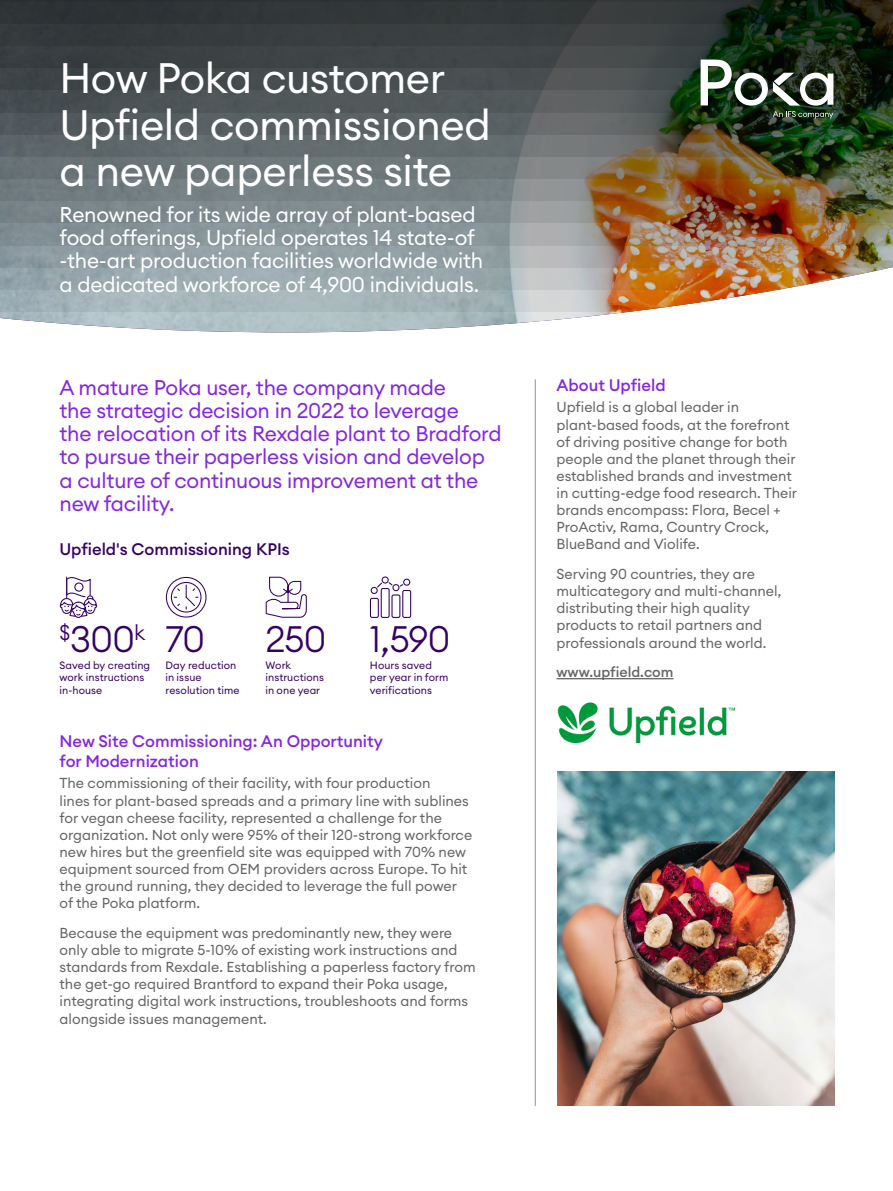
<style>
.page{position:relative;width:893px;height:1191px;background:#fff}
.page>*{position:absolute;margin:0;border:0;box-sizing:border-box;transform-origin:0 0}
.t1{font:42px/46.2px "Euclid Circular A";letter-spacing:-.01em;color:#fff}
.t2{font:300 36.3px "Euclid Circular A";letter-spacing:-.025em;color:#360065}
.t3{font:21px/23.2px "Euclid Circular A";letter-spacing:-.01em;color:#8427e2}
.t4{font:21px/23.2px "Euclid Circular A";letter-spacing:-.01em;color:#fff}
.t5{font:500 16.5px/19.8px "Euclid Circular A";color:#8427e2}
.t6{font:500 16.5px "Euclid Circular A";color:#360065}
.t7{font:14.25px/17.1px "Euclid Circular A";color:#656565}
.t8{font:500 14.25px "Euclid Circular A";color:#656565}
.t9{font:10.5px/12.6px "Euclid Circular A";letter-spacing:.005em;color:#360065}
</style>
<div class="page">
<img style="left:0;top:0;width:893px;height:332px">
<hr style="left:556px;top:678px;width:117px;height:1px;background:#656565">
<hr style="left:535px;top:379px;width:1px;height:727px;background:#919191">
<svg style="left:59px;top:576px;width:39px;height:42px"></svg>
<div style="left:74px;top:582px;width:10px;height:9px;border:1px solid #360065;border-radius:50%"></div>
<svg style="left:369px;top:576px;width:43px;height:42px"></svg>
<img style="left:701px;top:60px;width:132px;height:59px">
<svg style="left:165px;top:576px;width:42px;height:42px"></svg>
<svg style="left:265px;top:576px;width:42px;height:42px"></svg>
<img style="left:557px;top:771px;width:277px;height:335px">
<img style="left:557px;top:702px;width:178px;height:42px">
<h1 class="t1" style="left:60px;top:55px;width:433px">How Poka customer<br>Upfield commissioned a new paperless site</h1>
<h3 class="t4" style="left:60px;top:202px;width:425px">Renowned for its wide array of plant-based food offerings, Upfield operates 14 state-of -the-art production facilities worldwide with a dedicated workforce of 4,900 individuals.</h3>
<h3 class="t3" style="left:60px;top:375px;width:444px">A mature Poka user, the company made<br>the strategic decision in 2022 to leverage<br>the relocation of its Rexdale plant to Bradford to pursue their paperless vision and develop a culture of continuous improvement at the new facility.</h3>
<p class="t6" style="left:60px;top:538px;width:232px">Upfield's Commissioning KPIs</p>
<h2 class="t2" style="left:60px;top:616px;width:87px"><sup>$</sup>300<sup>k</sup></h2>
<p class="t9" style="left:60px;top:658px;width:92px">Saved by creating work instructions in-house</p>
<h2 class="t2" style="left:165px;top:616px;width:41px">70</h2>
<p class="t9" style="left:165px;top:658px;width:75px">Day reduction in issue resolution time</p>
<h2 class="t2" style="left:265px;top:616px;width:62px">250</h2>
<p class="t9" style="left:265px;top:658px;width:60px">Work instructions in one year</p>
<h2 class="t2" style="left:370px;top:616px;width:82px">1,590</h2>
<p class="t9" style="left:370px;top:658px;width:80px">Hours saved per year in form verifications</p>
<p class="t5" style="left:60px;top:731px;width:325px">New Site Commissioning: An Opportunity for Modernization</p>
<p class="t7" style="left:60px;top:774px;width:414px">The commissioning of their facility, with four production<br>lines for plant-based spreads and a primary line with sublines for vegan cheese facility, represented a challenge for the organization. Not only were 95% of their 120-strong workforce new hires but the greenfield site was equipped with 70% new equipment sourced from OEM providers across Europe. To hit the ground running, they decided to leverage the full power of the Poka platform.</p>
<p class="t7" style="left:60px;top:924px;width:418px">Because the equipment was predominantly new, they were only able to migrate 5-10% of existing work instructions and standards from Rexdale. Establishing a paperless factory from the get-go required Brantford to expand their Poka usage, integrating digital work instructions, troubleshoots and forms alongside issues management.</p>
<p class="t5" style="left:556px;top:375px;width:111px">About Upfield</p>
<p class="t7" style="left:556px;top:398px;width:242px">Upfield is a global leader in plant-based foods, at the forefront of driving positive change for both people and the planet through their established brands and investment in cutting-edge food research. Their brands encompass: Flora, Becel +<br>ProActiv, Rama, Country Crock,<br>BlueBand and Violife.</p>
<p class="t7" style="left:556px;top:565px;width:226px">Serving 90 countries, they are multicategory and multi-channel, distributing their high quality products to retail partners and professionals around the world.</p>
<p class="t8" style="left:556px;top:663px;width:118px">www.upfield.com</p>
</div>
